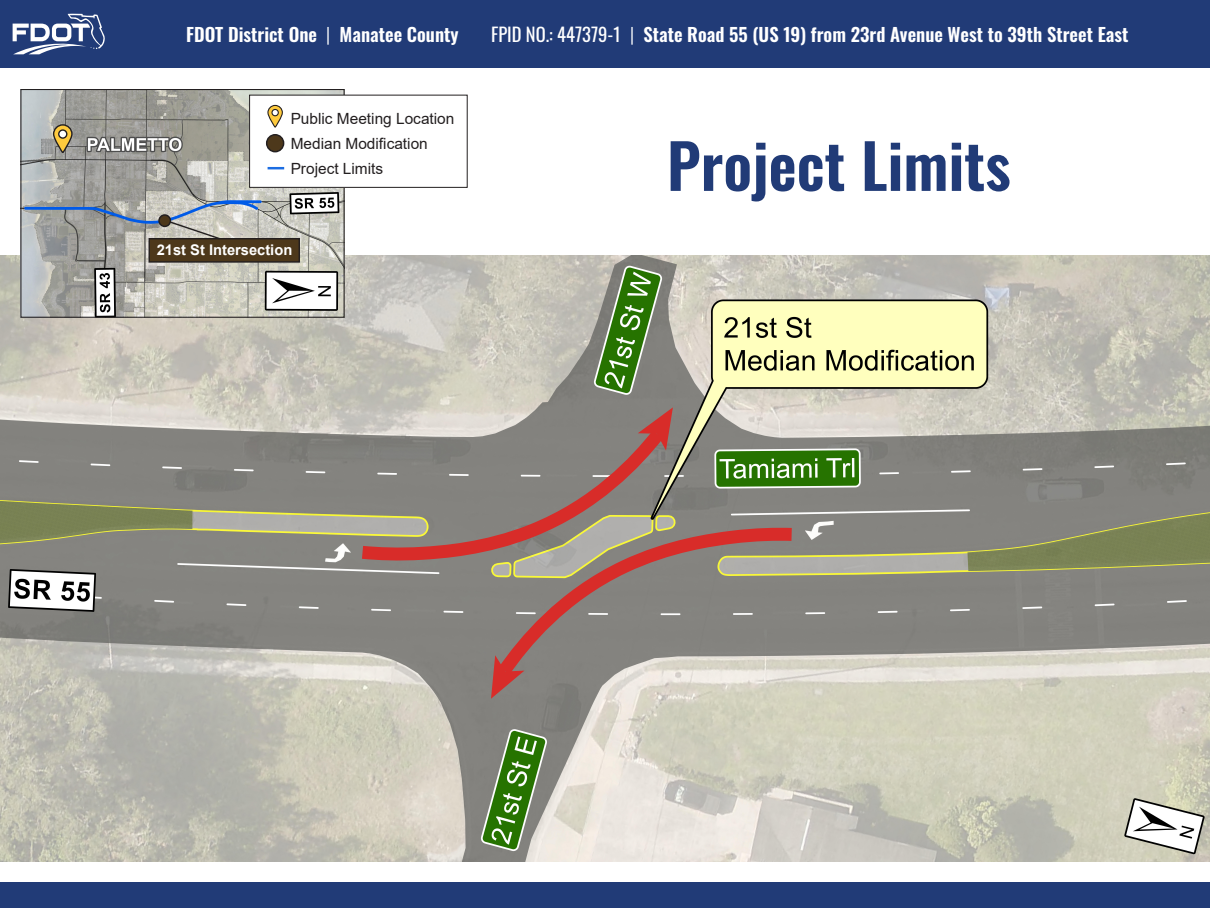
<style>
.page{position:relative;width:1210px;height:908px;background:#fff}
.page>*{position:absolute;margin:0;border:0;box-sizing:border-box;transform-origin:0 0}
.t1{font:600 61.25px "Oswald";color:#213b77}
.t2{font:600 18.55px "Oswald";color:#fff}
.t3{font:15.43px "Arial";color:#231f20}
.t4{font:700 14.7px "Arial";color:#fff}
.s1{font-weight:300}
.s2{font-weight:400}
</style>
<div class="page">
<div style="left:0;top:0;width:1210px;height:68px;background:#213b77"></div>
<svg style="left:13px;top:14px;width:92px;height:40px"></svg>
<div style="left:0;top:882px;width:1210px;height:25px;background:#213b77"></div>
<img style="left:0;top:255px;width:1210px;height:606px">
<svg style="left:638px;top:407px;width:35px;height:9px"></svg>
<svg style="left:348px;top:416px;width:328px;height:148px;background:#95847e"></svg>
<svg style="left:491px;top:688px;width:33px;height:10px"></svg>
<svg style="left:486px;top:521px;width:319px;height:167px;background:#9d8a82"></svg>
<img style="left:22px;top:91px;width:320px;height:224px">
<div style="left:20px;top:89px;width:324px;height:228px;border:1px solid #231f20"></div>
<div style="left:149px;top:239px;width:150px;height:23px;background:#4d381b"></div>
<div style="left:148px;top:238px;width:152px;height:24px;border:1px solid #231f20"></div>
<svg style="left:166px;top:219px;width:55px;height:21px"></svg>
<svg style="left:52px;top:123px;width:21px;height:31px"></svg>
<div style="left:250px;top:95px;width:217px;height:92px;background:#fff"></div>
<div style="left:249px;top:95px;width:218px;height:93px;border:1px solid #231f20"></div>
<svg style="left:267px;top:104px;width:16px;height:24px"></svg>
<div style="left:267px;top:135px;width:17px;height:17px;background:#4d381b;border-radius:50%"></div>
<div style="left:266px;top:134px;width:18px;height:18px;border:1px solid #231f20;border-radius:50%"></div>
<svg style="left:267px;top:167px;width:17px;height:2px"></svg>
<div style="left:159px;top:215px;width:11px;height:11px;background:#4d381b;border-radius:50%"></div>
<div style="left:158px;top:214px;width:13px;height:13px;border:1px solid #231f20;border-radius:50%"></div>
<p class="t2" style="left:186px;top:24px;width:274px">FDOT District One <span class="s1">|</span> Manatee County</p>
<p class="t2" style="left:491px;top:24px;width:639px"><span class="s2">FPID NO.: 447379-1</span> <span class="s1">|</span> State Road 55 (US 19) from 23rd Avenue West to 39th Street East</p>
<p class="t3" style="left:291px;top:108px;width:165px">Public Meeting Location</p>
<p class="t3" style="left:291px;top:133px;width:139px">Median Modification</p>
<p class="t3" style="left:291px;top:158px;width:94px">Project Limits</p>
<p class="t4" style="left:157px;top:240px;width:137px">21st St Intersection</p>
<p class="t1" style="left:667px;top:134px;width:345px">Project Limits</p>
</div>
